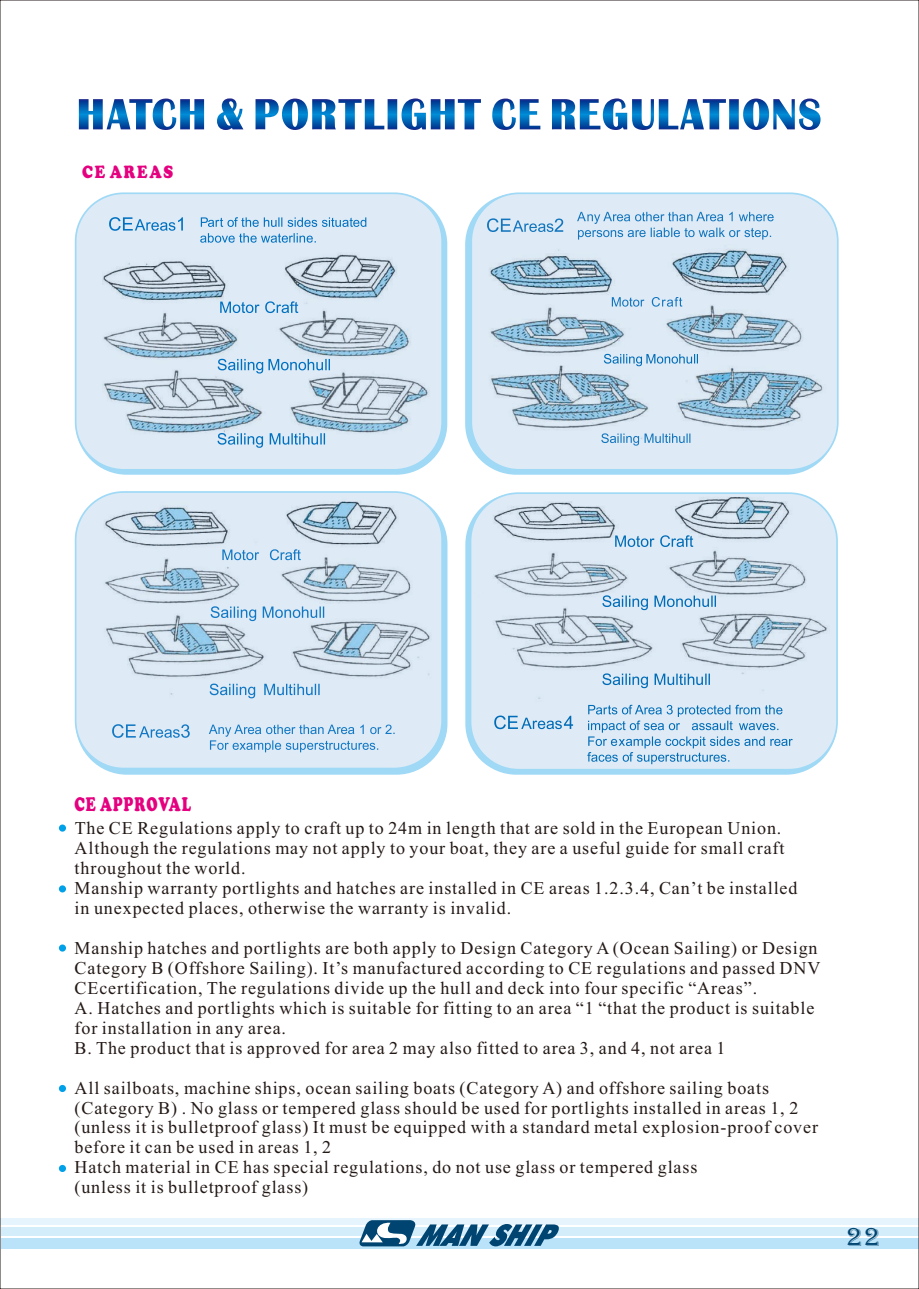
<style>
.page{position:relative;width:919px;height:1289px;background:#fff}
.page>*{position:absolute;margin:0;border:0;box-sizing:border-box;transform-origin:0 0}
.t1{font:27px "Algerian";color:#004572}
.t2{font:19.5px "Cooper Black Std";letter-spacing:.065em;color:#e4007f;scale:.7 1}
.t3{font:900 18.45px "Cooper";letter-spacing:.115em;color:#e4007f;scale:.81 1}
.t4{font:18px/20px "Times New Roman";letter-spacing:.05em;color:#231916}
</style>
<div class="page">
<div style="left:0;top:1218px;width:918px;height:6px;background:#e5f4fd"></div>
<div style="left:1px;top:1226px;width:917px;height:9px;background:#d3edfb"></div>
<div style="left:1px;top:1237px;width:917px;height:11px;background:#bae3f9"></div>
<svg style="left:359px;top:1220px;width:200px;height:26px"></svg>
<svg style="left:78px;top:98px;width:742px;height:32px"></svg>
<div style="left:59px;top:824px;width:7px;height:7px;background:#00a1e9;border-radius:50%"></div>
<div style="left:59px;top:885px;width:7px;height:7px;background:#00a1e9;border-radius:50%"></div>
<div style="left:59px;top:944px;width:7px;height:7px;background:#00a1e9;border-radius:50%"></div>
<svg style="left:59px;top:1084px;width:7px;height:7px"></svg>
<svg style="left:59px;top:1164px;width:7px;height:7px"></svg>
<div style="left:76px;top:493px;width:371px;height:281px;background:#9fd9f6;border-radius:51px"></div>
<svg style="left:76px;top:493px;width:366px;height:275px;background:#ccddeb"></svg>
<div style="left:75px;top:491px;width:368px;height:278px;border:2px solid #9fd9f6;border-radius:48px"></div>
<svg style="left:470px;top:494px;width:366px;height:275px;background:#d1dfea"></svg>
<div style="left:469px;top:492px;width:368px;height:278px;border:2px solid #9fd9f6;border-radius:48px"></div>
<svg style="left:602px;top:673px;width:108px;height:15px;background:#a5cae5"></svg>
<svg style="left:602px;top:595px;width:46px;height:15px"></svg>
<svg style="left:654px;top:595px;width:62px;height:12px"></svg>
<svg style="left:615px;top:535px;width:39px;height:12px"></svg>
<svg style="left:660px;top:535px;width:33px;height:12px"></svg>
<svg style="left:494px;top:715px;width:79px;height:14px"></svg>
<svg style="left:587px;top:704px;width:205px;height:60px;background:#bad6eb"></svg>
<svg style="left:76px;top:195px;width:366px;height:275px;background:#cddde9"></svg>
<svg style="left:109px;top:217px;width:74px;height:14px"></svg>
<svg style="left:220px;top:301px;width:39px;height:12px"></svg>
<svg style="left:265px;top:301px;width:33px;height:12px"></svg>
<svg style="left:218px;top:359px;width:112px;height:14px;background:#a2cae7"></svg>
<svg style="left:217px;top:433px;width:108px;height:15px;background:#a5cbe8"></svg>
<svg style="left:201px;top:217px;width:165px;height:10px;background:#a0c8e6"></svg>
<svg style="left:200px;top:233px;width:116px;height:10px"></svg>
<div style="left:75px;top:192px;width:368px;height:278px;border:2px solid #9fd9f6;border-radius:48px"></div>
<div style="left:465px;top:193px;width:371px;height:281px;background:#9fd9f6;border-radius:51px"></div>
<svg style="left:471px;top:195px;width:366px;height:275px;background:#c4d8e7"></svg>
<svg style="left:603px;top:354px;width:95px;height:12px"></svg>
<div style="left:470px;top:192px;width:368px;height:278px;border:2px solid #9fd9f6;border-radius:48px"></div>
<p class="t3" style="left:82px;top:166px;width:114px">CE AREAS</p>
<p class="t2" style="left:75px;top:797px;width:168px">CE APPROVAL</p>
<p class="t4" style="left:75px;top:820px;width:724px">The CE Regulations apply to craft up to 24m in length that are sold in the European Union.<br>Although the regulations may not apply to your boat, they are a useful guide for small craft throughout the world.<br>Manship warranty portlights and hatches are installed in CE areas 1.2.3.4, Can’t be installed in unexpected places, otherwise the warranty is invalid.</p>
<p class="t4" style="left:75px;top:939px;width:747px">Manship hatches and portlights are both apply to Design Category A (Ocean Sailing) or Design Category B (Offshore Sailing). It’s manufactured according to CE regulations and passed DNV CEcertification, The regulations divide up the hull and deck into four specific “Areas”.<br>A. Hatches and portlights which is suitable for fitting to an area “1 “that the product is suitable for installation in any area.<br>B. The product that is approved for area 2 may also fitted to area 3, and 4, not area 1</p>
<p class="t4" style="left:74px;top:1079px;width:745px">All sailboats, machine ships, ocean sailing boats (Category A) and offshore sailing boats (Category B) . No glass or tempered glass should be used for portlights installed in areas 1, 2 (unless it is bulletproof glass) It must be equipped with a standard metal explosion-proof cover before it can be used in areas 1, 2<br>Hatch material in CE has special regulations, do not use glass or tempered glass<br>(unless it is bulletproof glass)</p>
<h1 class="t1" style="left:846px;top:1221px;width:35px">22</h1>
</div>
